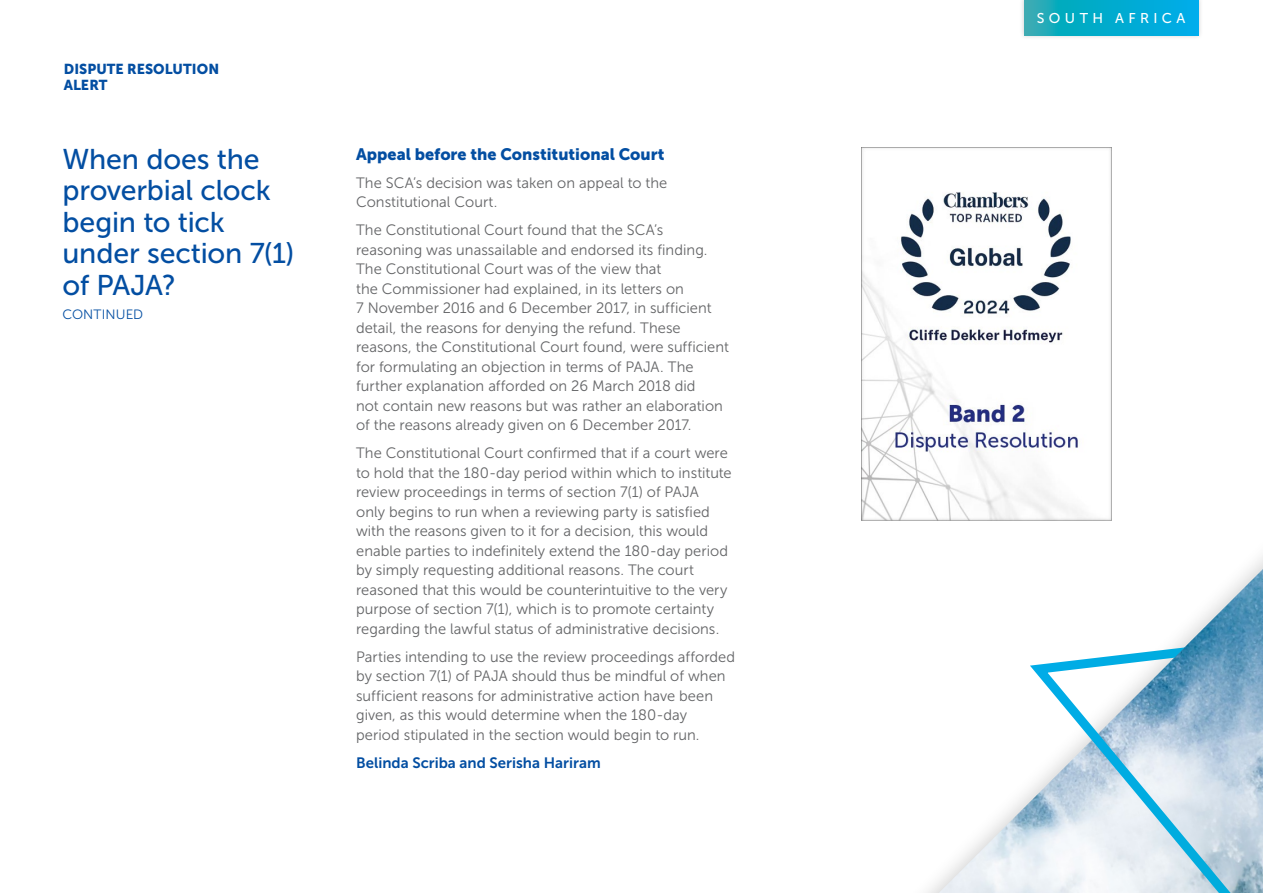
<style>
.page{position:relative;width:1263px;height:893px;background:#fff}
.page>*{position:absolute;margin:0;border:0;box-sizing:border-box;transform-origin:0 0}
.t1{font:28.5px/31.5px "Museo Sans 500";letter-spacing:-.005em;color:#034ea2}
.t2{font:16.5px "Museo Sans 900";color:#034ea2}
.t3{font:15px/19.5px "Museo Sans 300";color:#636466}
.t4{font:15px "Museo Sans 700";color:#034ea2}
.t5{font:14.25px/15.3px "Museo Sans 900";letter-spacing:.005em;color:#034ea2}
.t6{font:14.1px "Museo Sans 500";letter-spacing:.305em;color:#fff}
.t7{font:13.5px "Museo Sans 300";letter-spacing:.01em;color:#034ea2}
</style>
<div class="page">
<img style="left:862px;top:147px;width:249px;height:373px">
<svg style="left:865px;top:435px;width:247px;height:458px"></svg>
<img style="left:939px;top:569px;width:82px;height:324px">
<svg style="left:1021px;top:554px;width:242px;height:339px"></svg>
<img style="left:1170px;top:569px;width:93px;height:93px">
<div style="left:1019px;top:0;width:184px;height:40px;background:#000;opacity:.2"></div>
<svg style="left:1024px;top:0;width:174px;height:35px;background:#07abce"></svg>
<p class="t5" style="left:64px;top:62px;width:157px">DISPUTE RESOLUTION<br>ALERT</p>
<h1 class="t1" style="left:62px;top:143px;width:234px">When does the proverbial clock begin to tick under section 7(1) of PAJA?</h1>
<p class="t7" style="left:62px;top:307px;width:82px">CONTINUED</p>
<p class="t2" style="left:356px;top:145px;width:310px">Appeal before the Constitutional Court</p>
<p class="t3" style="left:356px;top:173px;width:313px">The SCA’s decision was taken on appeal to the<br>Constitutional Court.</p>
<p class="t3" style="left:356px;top:221px;width:374px">The Constitutional Court found that the SCA’s reasoning was unassailable and endorsed its finding.<br>The Constitutional Court was of the view that<br>the Commissioner had explained, in its letters on<br>7 November 2016 and 6 December 2017, in sufficient detail, the reasons for denying the refund. These reasons, the Constitutional Court found, were sufficient for formulating an objection in terms of PAJA. The further explanation afforded on 26 March 2018 did<br>not contain new reasons but was rather an elaboration of the reasons already given on 6 December 2017.</p>
<p class="t3" style="left:356px;top:444px;width:377px">The Constitutional Court confirmed that if a court were to hold that the 180-day period within which to institute review proceedings in terms of section 7(1) of PAJA<br>only begins to run when a reviewing party is satisfied with the reasons given to it for a decision, this would enable parties to indefinitely extend the 180-day period by simply requesting additional reasons. The court reasoned that this would be counterintuitive to the very purpose of section 7(1), which is to promote certainty regarding the lawful status of administrative decisions.</p>
<p class="t3" style="left:356px;top:647px;width:380px">Parties intending to use the review proceedings afforded by section 7(1) of PAJA should thus be mindful of when sufficient reasons for administrative action have been given, as this would determine when the 180-day<br>period stipulated in the section would begin to run.</p>
<p class="t4" style="left:356px;top:754px;width:246px">Belinda Scriba and Serisha Hariram</p>
<p class="t6" style="left:1037px;top:10px;width:150px">SOUTH AFRICA</p>
</div>
